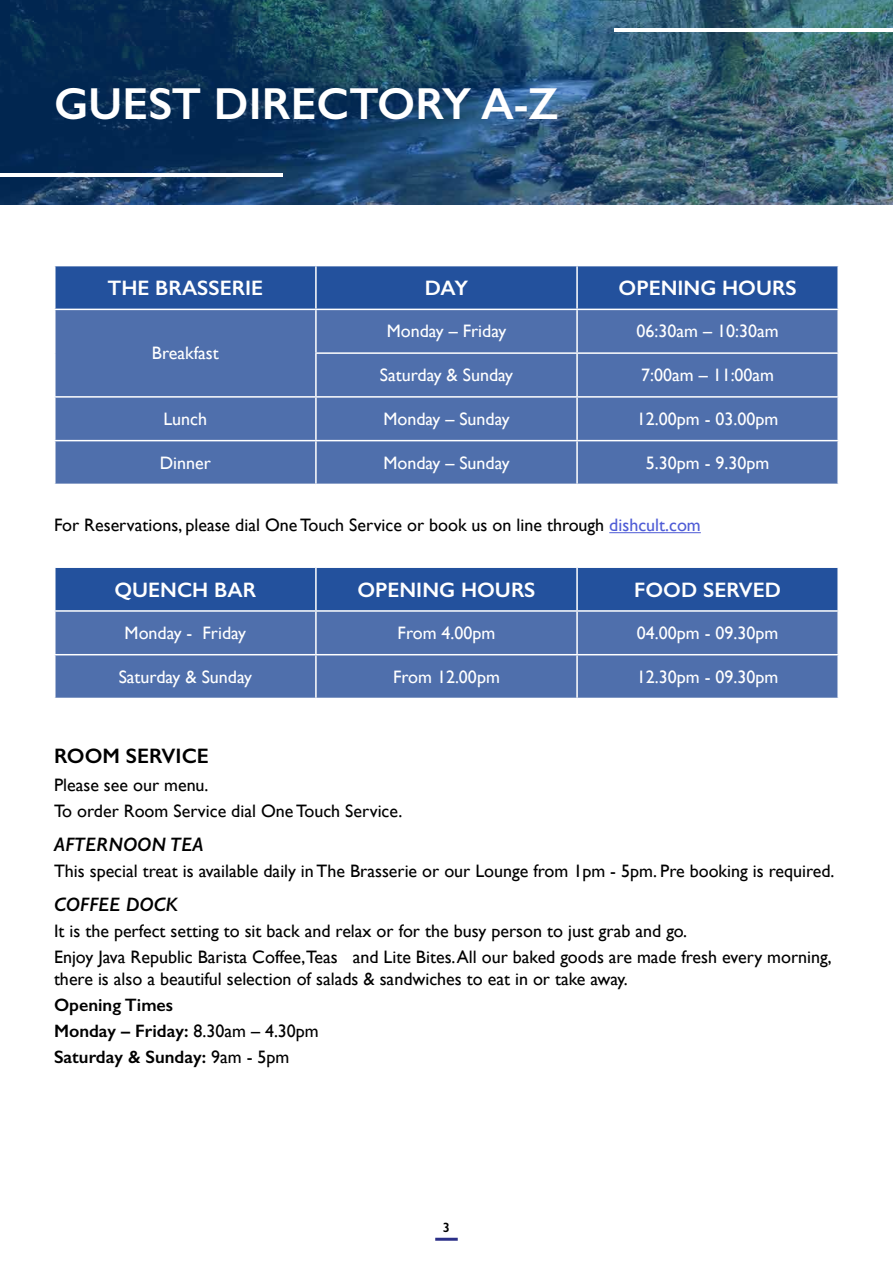
<style>
.page{position:relative;width:893px;height:1263px;background:#fff}
.page>*{position:absolute;margin:0;border:0;box-sizing:border-box;transform-origin:0 0}
.t1{font:600 45px "Gill Sans";color:#fff}
.t2{font:600 21px "Gill Sans";color:#fff}
.t3{font:600 21px "Gill Sans";color:#000}
.t4{font:italic 600 19.5px "Gill Sans";color:#000}
.t5{font:18px/26.1px "Gill Sans";color:#000}
.t6{font:18px "Gill Sans";color:#fff}
.t7{font:600 18px/26.1px "Gill Sans";color:#000}
.t8{font:600 13.5px "Gill Sans";color:#000}
.s1{color:#4f5cd6}
.s2{font-weight:400}
</style>
<div class="page">
<img style="left:0;top:0;width:893px;height:204px">
<hr style="left:609px;top:532px;width:92px;height:1px;background:#4f5cd6">
<div style="left:56px;top:266px;width:781px;height:43px;background:#23519d"></div>
<div style="left:56px;top:310px;width:781px;height:174px;background:#4f6fac"></div>
<hr style="left:315px;top:266px;width:2px;height:43px;background:#fff">
<hr style="left:576px;top:266px;width:2px;height:43px;background:#fff">
<hr style="left:315px;top:310px;width:2px;height:42px;background:#fff">
<hr style="left:576px;top:310px;width:2px;height:42px;background:#fff">
<hr style="left:315px;top:352px;width:262px;height:2px;background:#fff">
<hr style="left:315px;top:354px;width:2px;height:42px;background:#fff">
<hr style="left:577px;top:352px;width:262px;height:2px;background:#fff">
<hr style="left:576px;top:354px;width:2px;height:42px;background:#fff">
<hr style="left:54px;top:396px;width:262px;height:2px;background:#fff">
<hr style="left:316px;top:396px;width:261px;height:2px;background:#fff">
<hr style="left:315px;top:398px;width:2px;height:42px;background:#fff">
<hr style="left:577px;top:396px;width:262px;height:2px;background:#fff">
<hr style="left:576px;top:398px;width:2px;height:42px;background:#fff">
<hr style="left:54px;top:440px;width:262px;height:1px;background:#fff">
<hr style="left:316px;top:440px;width:261px;height:1px;background:#fff">
<hr style="left:315px;top:441px;width:2px;height:43px;background:#fff">
<hr style="left:577px;top:440px;width:262px;height:1px;background:#fff">
<hr style="left:576px;top:441px;width:2px;height:43px;background:#fff">
<div style="left:56px;top:568px;width:781px;height:42px;background:#23519d"></div>
<div style="left:56px;top:612px;width:781px;height:86px;background:#4f6fac"></div>
<hr style="left:315px;top:568px;width:2px;height:42px;background:#fff">
<hr style="left:576px;top:568px;width:2px;height:42px;background:#fff">
<hr style="left:315px;top:612px;width:2px;height:42px;background:#fff">
<hr style="left:576px;top:612px;width:2px;height:42px;background:#fff">
<hr style="left:54px;top:654px;width:262px;height:1px;background:#fff">
<hr style="left:316px;top:654px;width:261px;height:1px;background:#fff">
<hr style="left:315px;top:655px;width:2px;height:43px;background:#fff">
<hr style="left:577px;top:654px;width:262px;height:1px;background:#fff">
<hr style="left:576px;top:655px;width:2px;height:43px;background:#fff">
<hr style="left:435px;top:1238px;width:23px;height:3px;background:#2b3088">
<hr style="left:0;top:173px;width:283px;height:4px;background:#fff">
<hr style="left:614px;top:28px;width:279px;height:4px;background:#fff">
<h1 class="t1" style="left:54px;top:76px;width:506px">GUEST DIRECTORY A-Z</h1>
<p class="t2" style="left:107px;top:275px;width:157px">THE BRASSERIE</p>
<p class="t2" style="left:425px;top:275px;width:45px">DAY</p>
<p class="t2" style="left:619px;top:275px;width:180px">OPENING HOURS</p>
<p class="t6" style="left:152px;top:343px;width:68px">Breakfast</p>
<p class="t6" style="left:387px;top:321px;width:121px">Monday – Friday</p>
<p class="t6" style="left:637px;top:321px;width:144px">06:30am – 10:30am</p>
<p class="t6" style="left:380px;top:365px;width:135px">Saturday &amp; Sunday</p>
<p class="t6" style="left:641px;top:365px;width:135px">7:00am – 11:00am</p>
<p class="t6" style="left:163px;top:408px;width:45px">Lunch</p>
<p class="t6" style="left:383px;top:408px;width:128px">Monday – Sunday</p>
<p class="t6" style="left:637px;top:408px;width:143px">12.00pm - 03.00pm</p>
<p class="t6" style="left:160px;top:452px;width:53px">Dinner</p>
<p class="t6" style="left:383px;top:452px;width:128px">Monday – Sunday</p>
<p class="t6" style="left:646px;top:452px;width:125px">5.30pm - 9.30pm</p>
<p class="t5" style="left:54px;top:512px;width:648px">For Reservations, please dial One Touch Service or book us on line through <span class="s1">dishcult.com</span></p>
<p class="t2" style="left:114px;top:577px;width:143px">QUENCH BAR</p>
<p class="t2" style="left:357px;top:577px;width:180px">OPENING HOURS</p>
<p class="t2" style="left:634px;top:577px;width:148px">FOOD SERVED</p>
<p class="t6" style="left:125px;top:622px;width:123px">Monday - Friday</p>
<p class="t6" style="left:398px;top:622px;width:99px">From 4.00pm</p>
<p class="t6" style="left:637px;top:622px;width:143px">04.00pm - 09.30pm</p>
<p class="t6" style="left:119px;top:666px;width:135px">Saturday &amp; Sunday</p>
<p class="t6" style="left:393px;top:666px;width:108px">From 12.00pm</p>
<p class="t6" style="left:637px;top:666px;width:143px">12.30pm - 09.30pm</p>
<p class="t3" style="left:54px;top:743px;width:156px">ROOM SERVICE</p>
<p class="t5" style="left:54px;top:771px;width:350px">Please see our menu.<br>To order Room Service dial One Touch Service.</p>
<p class="t4" style="left:54px;top:832px;width:151px">AFTERNOON TEA</p>
<p class="t5" style="left:54px;top:857px;width:782px">This special treat is available daily in The Brasserie or our Lounge from 1pm - 5pm. Pre booking is required.</p>
<p class="t4" style="left:54px;top:892px;width:125px">COFFEE DOCK</p>
<p class="t5" style="left:54px;top:917px;width:779px">It is the perfect setting to sit back and relax or for the busy person to just grab and go.<br>Enjoy Java Republic Barista Coffee,Teas and Lite Bites. All our baked goods are made fresh every morning,</p>
<p class="t5" style="left:54px;top:965px;width:575px">there is also a beautiful selection of salads &amp; sandwiches to eat in or take away.</p>
<p class="t7" style="left:54px;top:991px;width:266px">Opening Times<br>Monday – Friday: <span class="s2">8.30am – 4.30pm<br></span>Saturday &amp; Sunday: <span class="s2">9am - 5pm</span></p>
<p class="t8" style="left:443px;top:1219px;width:9px">3</p>
</div>
